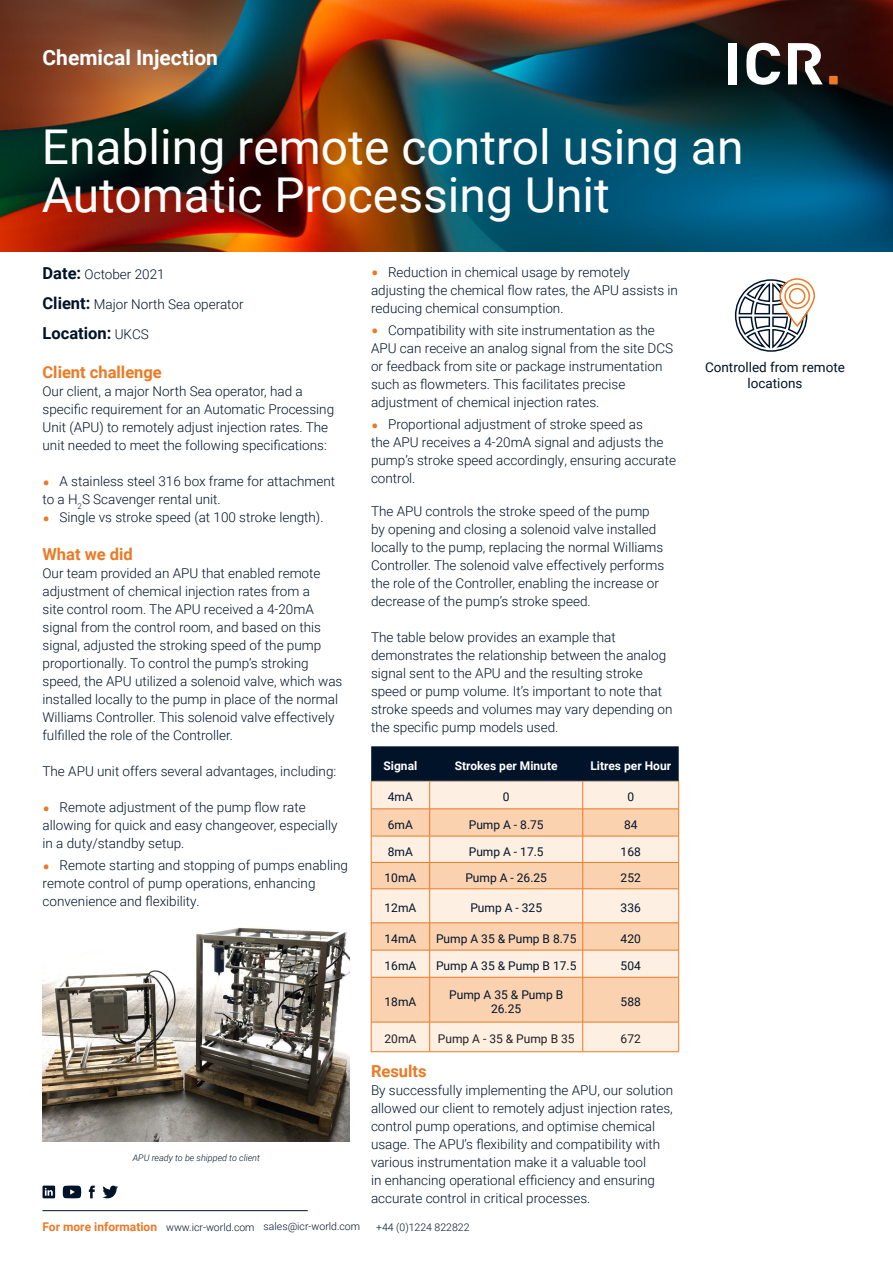
<style>
.page{position:relative;width:893px;height:1263px;background:#fff}
.page>*{position:absolute;margin:0;border:0;box-sizing:border-box;transform-origin:0 0}
.t1{font:48px/48px "Roboto";color:#fff}
.t2{font:700 21px "Roboto";color:#fff}
.t3{font:700 16.5px "Roboto";color:#ec7923}
.t4{font:700 16.5px "Roboto";color:#001329}
.t5{font:300 13.5px/18px "Roboto";color:#001329}
.t6{font:13.5px/16.2px "Roboto";color:#001329;text-align:center}
.t7{font:12px/14.4px "Roboto";color:#001329;text-align:center}
.t8{font:700 12px "Roboto";color:#fff}
.t9{font:12px "Roboto";color:#231f20}
.t10{font:300 10.5px "Roboto";color:#001329}
.t11{font:italic 300 9px "Roboto";color:#001329}
.s1{font-weight:700;font-size:16.5px}
.s2{font-weight:300;font-size:13.5px}
.s3{font-weight:400;font-size:22.5px;color:#ec7923}
.s4{font-weight:700;font-size:12px;color:#ec7923}
</style>
<div class="page">
<svg style="left:89px;top:1185px;width:6px;height:13px"></svg>
<svg style="left:102px;top:1185px;width:16px;height:13px"></svg>
<svg style="left:43px;top:1185px;width:12px;height:13px"></svg>
<svg style="left:63px;top:1185px;width:18px;height:13px"></svg>
<hr style="left:43px;top:1210px;width:265px;height:1px;background:#001329">
<img style="left:0;top:0;width:893px;height:251px">
<div style="left:728px;top:43px;width:9px;height:41px;background:#fff"></div>
<svg style="left:746px;top:43px;width:34px;height:42px"></svg>
<svg style="left:788px;top:43px;width:35px;height:41px"></svg>
<div style="left:829px;top:76px;width:9px;height:8px;background:#ec7923"></div>
<img style="left:43px;top:927px;width:307px;height:214px">
<div style="left:372px;top:1023px;width:306px;height:28px;background:#fdefe1"></div>
<svg style="left:372px;top:889px;width:306px;height:133px;background:#fbddc3"></svg>
<svg style="left:371px;top:746px;width:308px;height:142px;background:#bdab9c"></svg>
<hr style="left:371px;top:888px;width:59px;height:1px;background:#ec7923">
<hr style="left:371px;top:889px;width:1px;height:34px;background:#ec7923">
<hr style="left:430px;top:888px;width:153px;height:1px;background:#ec7923">
<hr style="left:429px;top:889px;width:1px;height:34px;background:#ec7923">
<hr style="left:583px;top:888px;width:96px;height:1px;background:#ec7923">
<hr style="left:582px;top:889px;width:1px;height:34px;background:#ec7923">
<hr style="left:678px;top:889px;width:1px;height:34px;background:#ec7923">
<hr style="left:371px;top:922px;width:59px;height:1px;background:#ec7923">
<hr style="left:430px;top:922px;width:153px;height:1px;background:#ec7923">
<hr style="left:583px;top:922px;width:96px;height:1px;background:#ec7923">
<hr style="left:371px;top:950px;width:59px;height:1px;background:#ec7923">
<svg style="left:371px;top:923px;width:1px;height:54px"></svg>
<hr style="left:430px;top:950px;width:153px;height:1px;background:#ec7923">
<svg style="left:429px;top:923px;width:1px;height:54px"></svg>
<hr style="left:583px;top:950px;width:96px;height:1px;background:#ec7923">
<svg style="left:582px;top:923px;width:1px;height:54px"></svg>
<svg style="left:678px;top:923px;width:1px;height:54px"></svg>
<hr style="left:371px;top:977px;width:59px;height:1px;background:#ec7923">
<hr style="left:371px;top:977px;width:1px;height:45px;background:#ec7923">
<hr style="left:430px;top:977px;width:153px;height:1px;background:#ec7923">
<hr style="left:429px;top:977px;width:1px;height:45px;background:#ec7923">
<hr style="left:583px;top:977px;width:96px;height:1px;background:#ec7923">
<hr style="left:582px;top:977px;width:1px;height:45px;background:#ec7923">
<hr style="left:678px;top:977px;width:1px;height:45px;background:#ec7923">
<hr style="left:371px;top:1022px;width:59px;height:1px;background:#ec7923">
<svg style="left:371px;top:1022px;width:1px;height:29px"></svg>
<hr style="left:430px;top:1022px;width:153px;height:1px;background:#ec7923">
<svg style="left:429px;top:1022px;width:1px;height:29px"></svg>
<hr style="left:583px;top:1022px;width:96px;height:1px;background:#ec7923">
<svg style="left:582px;top:1022px;width:1px;height:29px"></svg>
<svg style="left:678px;top:1022px;width:1px;height:29px"></svg>
<hr style="left:371px;top:1051px;width:59px;height:1px;background:#ec7923">
<hr style="left:430px;top:1051px;width:153px;height:1px;background:#ec7923">
<hr style="left:583px;top:1051px;width:96px;height:1px;background:#ec7923">
<svg style="left:735px;top:278px;width:80px;height:74px"></svg>
<p class="t2" style="left:43px;top:42px;width:177px">Chemical Injection</p>
<p class="t1" style="left:42px;top:122px;width:703px">Enabling remote control using an<br>Automatic Processing Unit</p>
<p class="t5" style="left:43px;top:264px;width:124px"><span class="s1">Date:</span> October 2021</p>
<p class="t5" style="left:43px;top:294px;width:203px"><span class="s1">Client:</span> Major North Sea operator</p>
<p class="t4" style="left:43px;top:321px;width:108px">Location: <span class="s2">UKCS</span></p>
<p class="t3" style="left:43px;top:361px;width:121px">Client challenge</p>
<p class="t5" style="left:43px;top:382px;width:293px">Our client, a major North Sea operator, had a specific requirement for an Automatic Processing Unit (APU) to remotely adjust injection rates. The unit needed to meet the following specifications:</p>
<p class="t5" style="left:43px;top:472px;width:294px"><span class="s3">•</span> A stainless steel 316 box frame for attachment to a H<sub>2</sub>S Scavenger rental unit.</p>
<p class="t5" style="left:43px;top:508px;width:283px"><span class="s3">•</span> Single vs stroke speed (at 100 stroke length).</p>
<p class="t3" style="left:43px;top:543px;width:92px">What we did</p>
<p class="t5" style="left:43px;top:564px;width:301px">Our team provided an APU that enabled remote adjustment of chemical injection rates from a<br>site control room. The APU received a 4-20mA signal from the control room, and based on this signal, adjusted the stroking speed of the pump proportionally. To control the pump’s stroking speed, the APU utilized a solenoid valve, which was installed locally to the pump in place of the normal Williams Controller. This solenoid valve effectively fulfilled the role of the Controller.</p>
<p class="t5" style="left:43px;top:762px;width:295px">The APU unit offers several advantages, including:</p>
<p class="t5" style="left:43px;top:798px;width:297px"><span class="s3">•</span> Remote adjustment of the pump flow rate allowing for quick and easy changeover, especially in a duty/standby setup.</p>
<p class="t5" style="left:43px;top:856px;width:307px"><span class="s3">•</span> Remote starting and stopping of pumps enabling remote control of pump operations, enhancing convenience and flexibility.</p>
<p class="t11" style="left:133px;top:1151px;width:129px">APU ready to be shipped to client</p>
<p class="t5" style="left:371px;top:262px;width:308px"><span class="s3">•</span> Reduction in chemical usage by remotely adjusting the chemical flow rates, the APU assists in reducing chemical consumption.</p>
<p class="t5" style="left:371px;top:320px;width:304px"><span class="s3">•</span> Compatibility with site instrumentation as the APU can receive an analog signal from the site DCS or feedback from site or package instrumentation such as flowmeters. This facilitates precise adjustment of chemical injection rates.</p>
<p class="t5" style="left:371px;top:415px;width:306px"><span class="s3">•</span> Proportional adjustment of stroke speed as<br>the APU receives a 4-20mA signal and adjusts the pump’s stroke speed accordingly, ensuring accurate control.</p>
<p class="t5" style="left:371px;top:501px;width:295px">The APU controls the stroke speed of the pump by opening and closing a solenoid valve installed locally to the pump, replacing the normal Williams Controller. The solenoid valve effectively performs the role of the Controller, enabling the increase or decrease of the pump’s stroke speed.</p>
<p class="t5" style="left:371px;top:627px;width:303px">The table below provides an example that demonstrates the relationship between the analog signal sent to the APU and the resulting stroke speed or pump volume. It’s important to note that stroke speeds and volumes may vary depending on the specific pump models used.</p>
<p class="t8" style="left:384px;top:757px;width:35px">Signal</p>
<p class="t8" style="left:455px;top:757px;width:104px">Strokes per Minute</p>
<p class="t8" style="left:590px;top:757px;width:82px">Litres per Hour</p>
<p class="t7" style="left:388px;top:789px;width:27px">4mA</p>
<p class="t7" style="left:503px;top:789px;width:8px">0</p>
<p class="t7" style="left:627px;top:789px;width:8px">0</p>
<p class="t7" style="left:388px;top:817px;width:27px">6mA</p>
<p class="t7" style="left:469px;top:817px;width:76px">Pump A - 8.75</p>
<p class="t7" style="left:624px;top:817px;width:15px">84</p>
<p class="t7" style="left:388px;top:844px;width:27px">8mA</p>
<p class="t7" style="left:469px;top:844px;width:76px">Pump A - 17.5</p>
<p class="t7" style="left:621px;top:844px;width:22px">168</p>
<p class="t7" style="left:384px;top:870px;width:33px">10mA</p>
<p class="t7" style="left:465px;top:870px;width:83px">Pump A - 26.25</p>
<p class="t7" style="left:621px;top:870px;width:22px">252</p>
<p class="t7" style="left:384px;top:900px;width:33px">12mA</p>
<p class="t7" style="left:470px;top:900px;width:73px">Pump A - 325</p>
<p class="t7" style="left:621px;top:900px;width:22px">336</p>
<p class="t7" style="left:384px;top:931px;width:33px">14mA</p>
<p class="t7" style="left:436px;top:931px;width:142px">Pump A 35 &amp; Pump B 8.75</p>
<p class="t7" style="left:621px;top:931px;width:22px">420</p>
<p class="t7" style="left:384px;top:958px;width:33px">16mA</p>
<p class="t7" style="left:436px;top:958px;width:142px">Pump A 35 &amp; Pump B 17.5</p>
<p class="t7" style="left:621px;top:958px;width:22px">504</p>
<p class="t7" style="left:384px;top:994px;width:33px">18mA</p>
<p class="t7" style="left:449px;top:987px;width:115px">Pump A 35 &amp; Pump B<br>26.25</p>
<p class="t7" style="left:621px;top:994px;width:22px">588</p>
<p class="t9" style="left:384px;top:1030px;width:33px">20mA</p>
<p class="t9" style="left:438px;top:1030px;width:138px">Pump A - 35 &amp; Pump B 35</p>
<p class="t9" style="left:621px;top:1030px;width:22px">672</p>
<p class="t3" style="left:371px;top:1059px;width:57px">Results</p>
<p class="t5" style="left:371px;top:1080px;width:304px">By successfully implementing the APU, our solution allowed our client to remotely adjust injection rates, control pump operations, and optimise chemical usage. The APU’s flexibility and compatibility with various instrumentation make it a valuable tool<br>in enhancing operational efficiency and ensuring accurate control in critical processes.</p>
<p class="t10" style="left:43px;top:1219px;width:319px"><span class="s4">For more information</span> www.icr-world.com sales@icr-world.com</p>
<p class="t10" style="left:376px;top:1220px;width:95px">+44 (0)1224 822822</p>
<p class="t6" style="left:705px;top:359px;width:141px">Controlled from remote locations</p>
</div>
